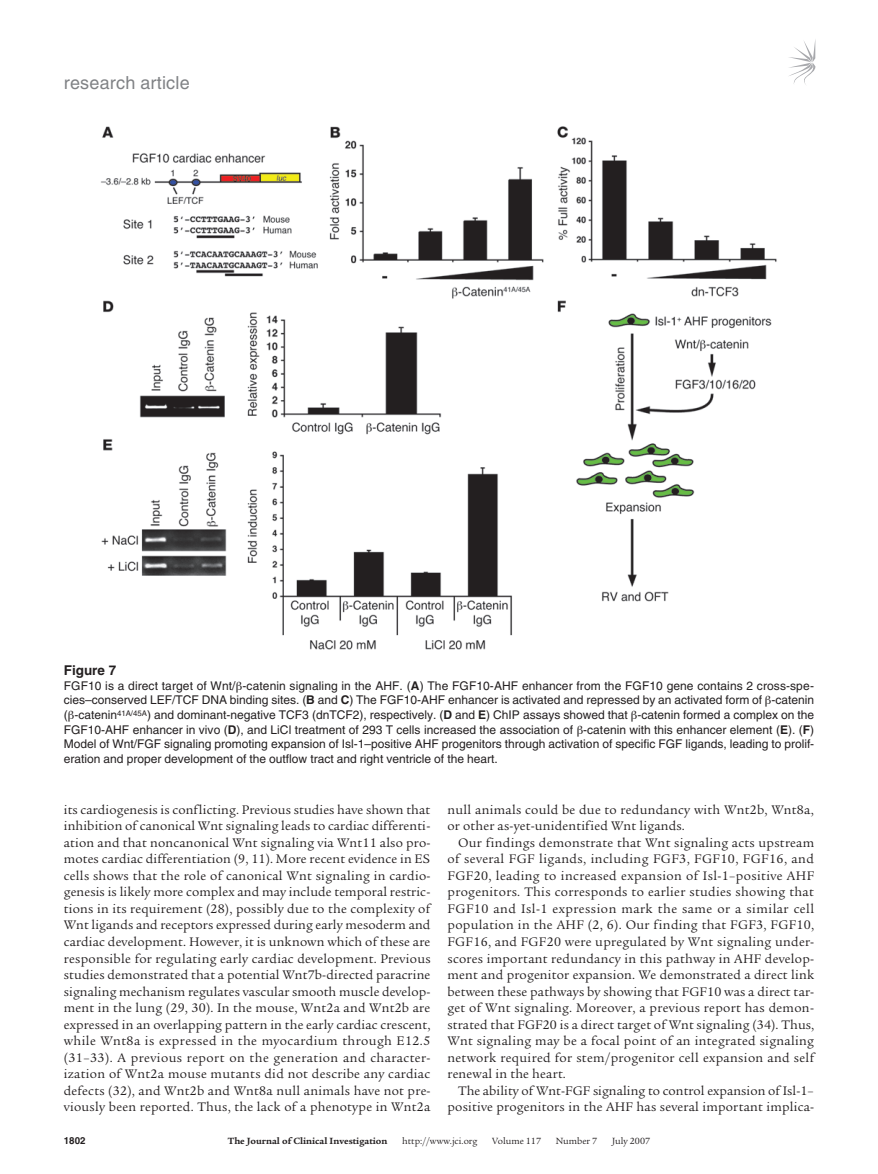
<style>
.page{position:relative;width:878px;height:1174px;background:#fff}
.page>*{position:absolute;margin:0;border:0;box-sizing:border-box;transform-origin:0 0}
.t1{font:18px "Helvetica LT Std";letter-spacing:.01em;color:#808285}
.t2{font:13.5px/16.5px "Legacy Serif Std";letter-spacing:.015em;color:#231f20;text-align:justify}
.t3{font:700 13.5px "Helvetica LT Std";color:#231f20}
.t4{font:12px/14.7px "Helvetica LT Std";color:#231f20;text-align:justify}
.t5{font:9.75px "Legacy Serif Std";color:#231f20}
.t6{font:700 9.75px "Legacy Serif Std";color:#231f20}
.t7{font:700 9.75px "Helvetica LT Std";color:#231f20}
.s1{font-weight:700}
</style>
<div class="page">
<svg style="left:789px;top:41px;width:26px;height:44px"></svg>
<img style="left:101px;top:126px;width:676px;height:524px">
<h1 class="t1" style="left:64px;top:72px;width:127px">research article</h1>
<p class="t3" style="left:64px;top:662px;width:54px">Figure 7</p>
<p class="t4" style="left:64px;top:678px;width:752px">FGF10 is a direct target of Wnt/ -catenin signaling in the AHF. (<span class="s1">A</span>) The FGF10-AHF enhancer from the FGF10 gene contains 2 cross-spe&shy;cies–conserved LEF/TCF DNA binding sites. (<span class="s1">B</span> and <span class="s1">C</span>) The FGF10-AHF enhancer is activated and repressed by an activated form of -catenin ( -catenin<sup>41A/45A</sup>) and dominant-negative TCF3 (dnTCF2), respectively. (<span class="s1">D</span> and <span class="s1">E</span>) ChIP assays showed that -catenin formed a complex on the FGF10-AHF enhancer in vivo (<span class="s1">D</span>), and LiCl treatment of 293 T cells increased the association of -catenin with this enhancer element (<span class="s1">E</span>). (<span class="s1">F</span>)<br>Model of Wnt/FGF signaling promoting expansion of Isl-1–positive AHF progenitors through activation of specific FGF ligands, leading to prolif&shy;eration and proper development of the outflow tract and right ventricle of the heart.</p>
<p class="t2" style="left:64px;top:801px;width:368px">its cardiogenesis is conflicting. Previous studies have shown that inhibition of canonical Wnt signaling leads to cardiac differenti&shy;ation and that noncanonical Wnt signaling via Wnt11 also pro&shy;motes cardiac differentiation (9, 11). More recent evidence in ES cells shows that the role of canonical Wnt signaling in cardio&shy;genesis is likely more complex and may include temporal restric&shy;tions in its requirement (28), possibly due to the complexity of Wnt ligands and receptors expressed during early mesoderm and cardiac development. However, it is unknown which of these are responsible for regulating early cardiac development. Previous studies demonstrated that a potential Wnt7b-directed paracrine signaling mechanism regulates vascular smooth muscle develop&shy;ment in the lung (29, 30). In the mouse, Wnt2a and Wnt2b are expressed in an overlapping pattern in the early cardiac crescent, while Wnt8a is expressed in the myocardium through E12.5 (31–33). A previous report on the generation and character&shy;ization of Wnt2a mouse mutants did not describe any cardiac defects (32), and Wnt2b and Wnt8a null animals have not pre&shy;viously been reported. Thus, the lack of a phenotype in Wnt2a</p>
<p class="t2" style="left:447px;top:801px;width:368px">null animals could be due to redundancy with Wnt2b, Wnt8a, or other as-yet-unidentified Wnt ligands.</p>
<p class="t2" style="left:447px;top:834px;width:368px;text-indent:11px">Our findings demonstrate that Wnt signaling acts upstream of several FGF ligands, including FGF3, FGF10, FGF16, and FGF20, leading to increased expansion of Isl-1–positive AHF progenitors. This corresponds to earlier studies showing that FGF10 and Isl-1 expression mark the same or a similar cell population in the AHF (2, 6). Our finding that FGF3, FGF10, FGF16, and FGF20 were upregulated by Wnt signaling under&shy;scores important redundancy in this pathway in AHF develop&shy;ment and progenitor expansion. We demonstrated a direct link between these pathways by showing that FGF10 was a direct tar&shy;get of Wnt signaling. Moreover, a previous report has demon&shy;strated that FGF20 is a direct target of Wnt signaling (34). Thus, Wnt signaling may be a focal point of an integrated signaling network required for stem/progenitor cell expansion and self renewal in the heart.</p>
<p class="t2" style="left:447px;top:1082px;width:368px;text-align:right">The ability of Wnt-FGF signaling to control expansion of Isl-1– positive progenitors in the AHF has several important implica-</p>
<p class="t7" style="left:64px;top:1134px;width:23px">1802</p>
<p class="t6" style="left:228px;top:1135px;width:161px">The Journal of Clinical Investigation</p>
<p class="t5" style="left:402px;top:1135px;width:77px">http://www.jci.org</p>
<p class="t5" style="left:492px;top:1135px;width:50px">Volume 117</p>
<p class="t5" style="left:555px;top:1135px;width:43px">Number 7</p>
<p class="t5" style="left:612px;top:1135px;width:40px">July 2007</p>
</div>
